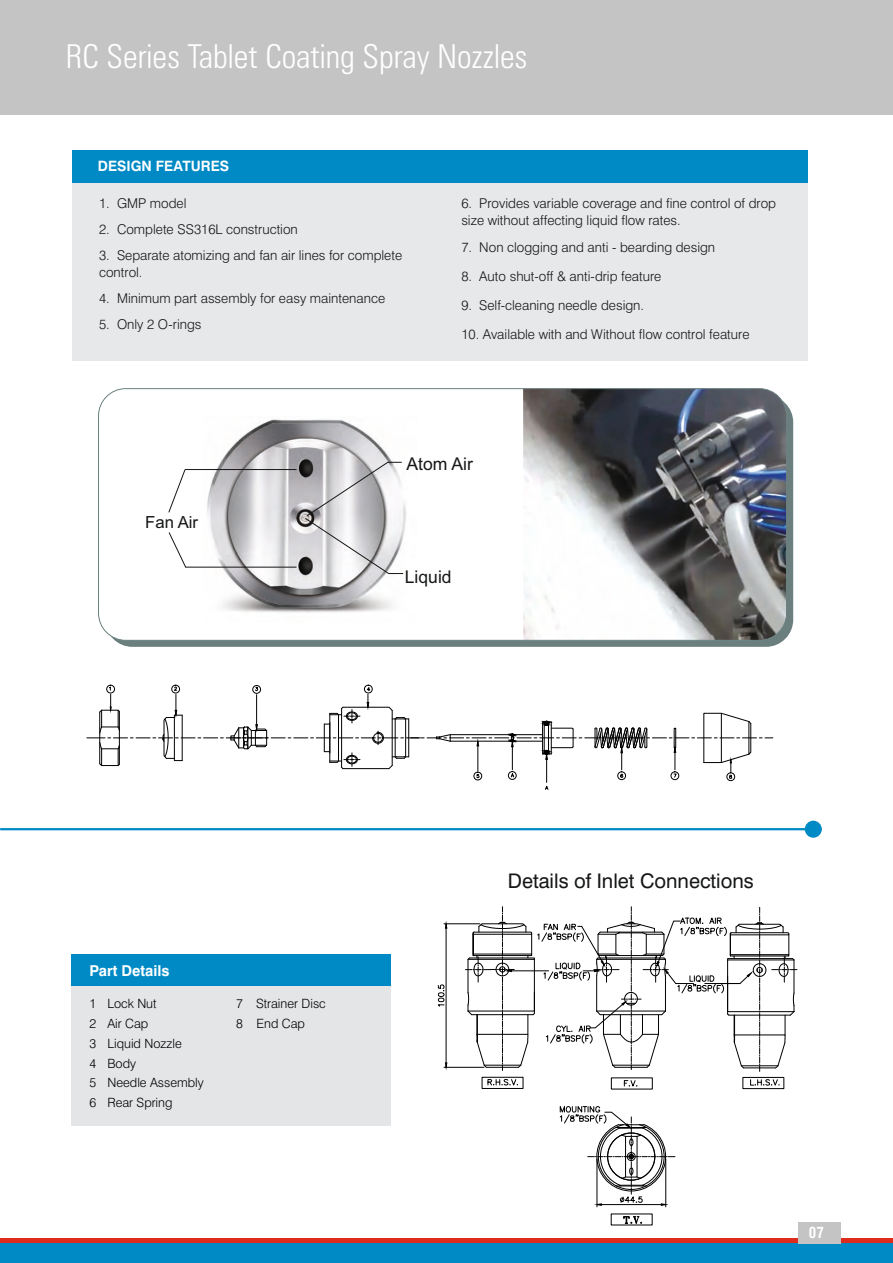
<style>
.page{position:relative;width:893px;height:1263px;background:#fff}
.page>*{position:absolute;margin:0;border:0;box-sizing:border-box;transform-origin:0 0}
.t1{font:300 condensed 33px "Zurich BT";color:#fff}
.t2{font:20.1px "Swiss 721 BT";color:#151616}
.t3{font:17.55px "Arial";color:#151616}
.t4{font:16.65px "Arial";color:#151616}
.t5{font:700 15px "Swiss 721 BT";color:#fff}
.t6{font:700 condensed 15px "Swiss 721 BT";color:#fff}
.t7{font:700 14.25px "Swiss 721 BT";color:#fff}
.t8{font:300 13.5px/16.2px "Swiss 721 BT";color:#151616}
.t9{font:300 12.75px/19.8px "Swiss 721 BT";color:#000}
</style>
<div class="page">
<div style="left:0;top:0;width:893px;height:114px;background:#c4c4c5"></div>
<div style="left:0;top:1238px;width:893px;height:5px;background:#dd2b1c"></div>
<div style="left:0;top:1243px;width:893px;height:20px;background:#008ac5"></div>
<div style="left:73px;top:150px;width:735px;height:210px;background:#e6e8e9"></div>
<div style="left:73px;top:150px;width:735px;height:32px;background:#008ac5"></div>
<hr style="left:0;top:828px;width:822px;height:2px;background:#008ac5">
<div style="left:805px;top:821px;width:17px;height:17px;background:#008ac5;border-radius:50%"></div>
<div style="left:105px;top:395px;width:688px;height:252px;background:#6b7f7f;border-radius:27px"></div>
<div style="left:72px;top:954px;width:319px;height:172px;background:#e4e5e7"></div>
<div style="left:72px;top:954px;width:319px;height:32px;background:#008ac5"></div>
<div style="left:99px;top:389px;width:687px;height:251px;background:#fff;border-radius:27px"></div>
<img style="left:524px;top:390px;width:262px;height:250px">
<img style="left:204px;top:419px;width:202px;height:194px">
<hr style="left:185px;top:567px;width:112px;height:1px;background:#151616">
<svg style="left:168px;top:532px;width:19px;height:36px"></svg>
<hr style="left:185px;top:469px;width:112px;height:1px;background:#151616">
<svg style="left:168px;top:469px;width:18px;height:44px"></svg>
<svg style="left:304px;top:461px;width:100px;height:113px"></svg>
<div style="left:107px;top:685px;width:8px;height:8px;border:1px solid #000;border-radius:50%"></div>
<div style="left:172px;top:685px;width:8px;height:8px;border:1px solid #000;border-radius:50%"></div>
<div style="left:253px;top:685px;width:8px;height:8px;border:1px solid #000;border-radius:50%"></div>
<div style="left:364px;top:685px;width:8px;height:8px;border:1px solid #000;border-radius:50%"></div>
<svg style="left:87px;top:686px;width:686px;height:104px"></svg>
<div style="left:508px;top:771px;width:8px;height:8px;border:1px solid #000;border-radius:50%"></div>
<hr style="left:444px;top:923px;width:36px;height:1px;background:#000">
<hr style="left:444px;top:1067px;width:40px;height:1px;background:#000">
<hr style="left:446px;top:928px;width:1px;height:135px;background:#000">
<svg style="left:437px;top:984px;width:7px;height:23px"></svg>
<svg style="left:624px;top:1080px;width:13px;height:7px"></svg>
<svg style="left:750px;top:1079px;width:29px;height:7px"></svg>
<svg style="left:487px;top:1079px;width:31px;height:7px"></svg>
<svg style="left:623px;top:1216px;width:19px;height:10px"></svg>
<hr style="left:597px;top:1159px;width:1px;height:48px;background:#000">
<hr style="left:665px;top:1159px;width:1px;height:48px;background:#000">
<div style="left:482px;top:1077px;width:41px;height:12px;border:1px solid #000"></div>
<div style="left:742px;top:1077px;width:42px;height:12px;border:1px solid #000"></div>
<svg style="left:560px;top:1106px;width:115px;height:99px"></svg>
<svg style="left:465px;top:907px;width:332px;height:164px"></svg>
<div style="left:798px;top:1222px;width:43px;height:21px;background:#c4c4c5"></div>
<h1 class="t1" style="left:66px;top:42px;width:463px">RC Series Tablet Coating Spray Nozzles</h1>
<p class="t7" style="left:98px;top:161px;width:133px">DESIGN FEATURES</p>
<p class="t8" style="left:99px;top:197px;width:89px">1. GMP model</p>
<p class="t8" style="left:99px;top:223px;width:200px">2. Complete SS316L construction</p>
<p class="t8" style="left:99px;top:249px;width:305px">3. Separate atomizing and fan air lines for complete control.</p>
<p class="t8" style="left:99px;top:291px;width:288px">4. Minimum part assembly for easy maintenance</p>
<p class="t8" style="left:99px;top:317px;width:104px">5. Only 2 O-rings</p>
<p class="t8" style="left:461px;top:197px;width:316px">6. Provides variable coverage and fine control of drop size without affecting liquid flow rates.</p>
<p class="t8" style="left:461px;top:241px;width:255px">7. Non clogging and anti - bearding design</p>
<p class="t8" style="left:461px;top:269px;width:202px">8. Auto shut-off &amp; anti-drip feature</p>
<p class="t8" style="left:461px;top:298px;width:184px">9. Self-cleaning needle design.</p>
<p class="t8" style="left:461px;top:327px;width:290px">10. Available with and Without flow control feature</p>
<p class="t4" style="left:145px;top:516px;width:54px">Fan Air</p>
<p class="t3" style="left:406px;top:457px;width:68px">Atom Air</p>
<p class="t3" style="left:405px;top:570px;width:48px">Liquid</p>
<p class="t5" style="left:89px;top:964px;width:82px">Part Details</p>
<p class="t9" style="left:89px;top:995px;width:69px">1 Lock Nut</p>
<p class="t9" style="left:236px;top:995px;width:91px">7 Strainer Disc</p>
<p class="t9" style="left:89px;top:1014px;width:60px">2 Air Cap</p>
<p class="t9" style="left:236px;top:1014px;width:70px">8 End Cap</p>
<p class="t9" style="left:89px;top:1034px;width:116px">3 Liquid Nozzle<br>4 Body<br>5 Needle Assembly<br>6 Rear Spring</p>
<h2 class="t2" style="left:508px;top:872px;width:248px">Details of Inlet Connections</h2>
<p class="t6" style="left:809px;top:1227px;width:16px">07</p>
</div>
